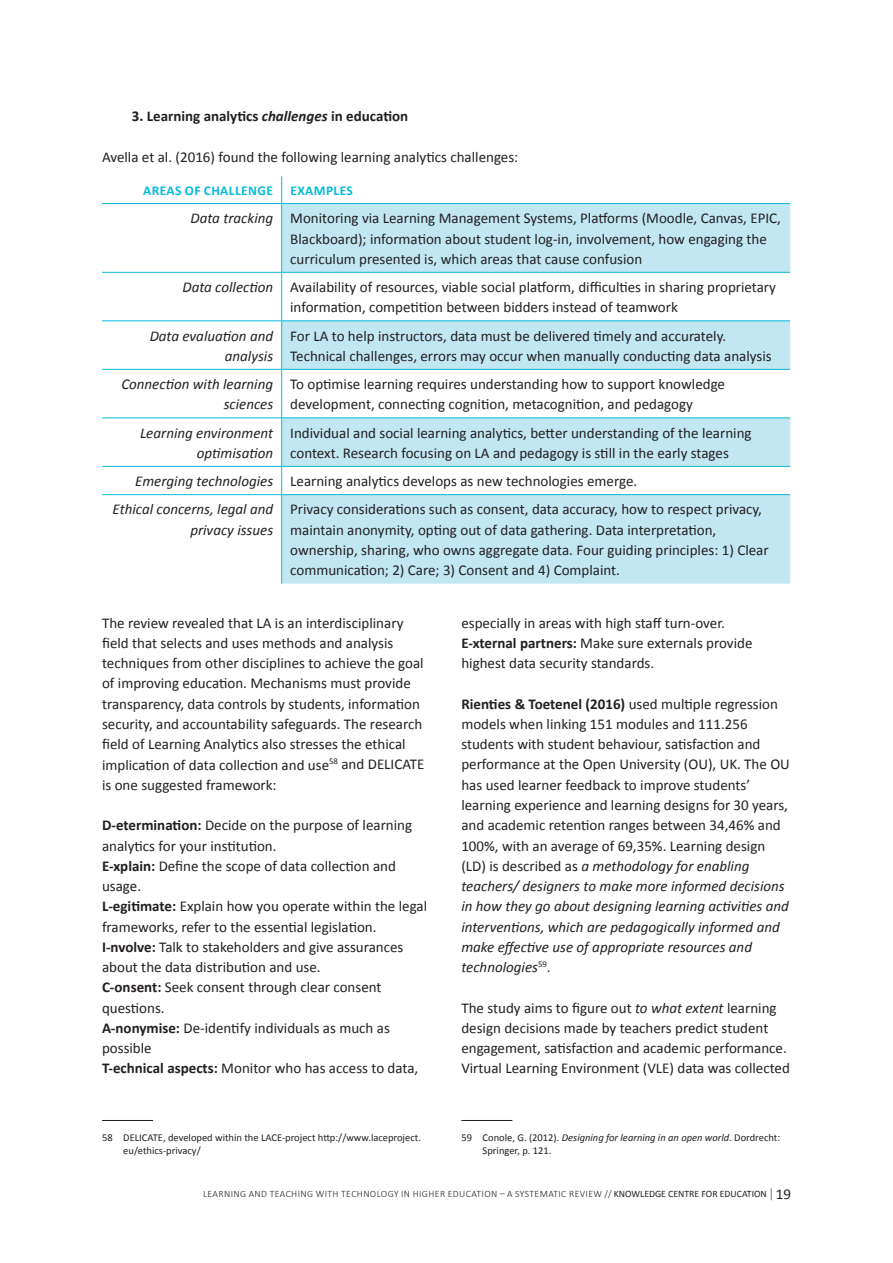
<style>
.page{position:relative;width:893px;height:1263px;background:#fff}
.page>*{position:absolute;margin:0;border:0;box-sizing:border-box;transform-origin:0 0}
.t1{font:15px/20.2px "Calibri";color:#231f20}
.t2{font:italic 15px/20.2px "Calibri";color:#231f20;text-align:right}
.t3{font:700 15px "Calibri";color:#231f20}
.t4{font:700 13.5px "Calibri";letter-spacing:.03em;color:#07bbdb}
.t5{font:10.5px/13.5px "Calibri";color:#231f20}
.t6{font:300 9.75px "Calibri";letter-spacing:.04em;color:#231f20}
.s1{font-style:italic}
.s2{font-weight:700}
.s3{font-weight:400}
.s4{font-size:13.8px}
.s5{font-weight:400;font-size:15px}
</style>
<div class="page">
<svg style="left:102px;top:176px;width:181px;height:320px"></svg>
<svg style="left:282px;top:204px;width:508px;height:380px;fill:#c1e7f3"></svg>
<svg style="left:281px;top:176px;width:1px;height:27px"></svg>
<hr style="left:102px;top:203px;width:180px;height:1px;background:#07bbdb">
<hr style="left:281px;top:204px;width:1px;height:68px;background:#07bbdb">
<hr style="left:282px;top:203px;width:508px;height:1px;background:#07bbdb">
<hr style="left:102px;top:272px;width:180px;height:1px;background:#07bbdb">
<hr style="left:281px;top:273px;width:1px;height:47px;background:#07bbdb">
<hr style="left:282px;top:272px;width:508px;height:1px;background:#07bbdb">
<hr style="left:102px;top:320px;width:180px;height:1px;background:#07bbdb">
<hr style="left:281px;top:321px;width:1px;height:48px;background:#07bbdb">
<hr style="left:282px;top:320px;width:508px;height:1px;background:#07bbdb">
<hr style="left:102px;top:369px;width:180px;height:1px;background:#07bbdb">
<hr style="left:281px;top:370px;width:1px;height:47px;background:#07bbdb">
<hr style="left:282px;top:369px;width:508px;height:1px;background:#07bbdb">
<hr style="left:102px;top:417px;width:180px;height:1px;background:#07bbdb">
<hr style="left:281px;top:418px;width:1px;height:48px;background:#07bbdb">
<hr style="left:282px;top:417px;width:508px;height:1px;background:#07bbdb">
<hr style="left:102px;top:466px;width:180px;height:1px;background:#07bbdb">
<svg style="left:281px;top:467px;width:1px;height:27px"></svg>
<hr style="left:282px;top:466px;width:508px;height:1px;background:#07bbdb">
<hr style="left:102px;top:494px;width:180px;height:1px;background:#07bbdb">
<hr style="left:281px;top:495px;width:1px;height:89px;background:#07bbdb">
<hr style="left:282px;top:494px;width:508px;height:1px;background:#07bbdb">
<hr style="left:102px;top:1120px;width:51px;height:1px;background:#231f20">
<hr style="left:461px;top:1120px;width:51px;height:1px;background:#231f20">
<p class="t3" style="left:132px;top:107px;width:278px">3. Learning analytics <span class="s1">challenges</span> in education</p>
<p class="t1" style="left:102px;top:146px;width:418px">Avella et al. (2016) found the following learning analytics challenges:</p>
<p class="t4" style="left:143px;top:182px;width:131px">AREAS OF CHALLENGE</p>
<p class="t4" style="left:290px;top:182px;width:64px">EXAMPLES</p>
<p class="t1" style="left:290px;top:207px;width:492px;text-indent:-100px"><span class="s1">Data tracking</span> Monitoring via Learning Management Systems, Platforms (Moodle, Canvas, EPIC,<br>Blackboard); information about student log-in, involvement, how engaging the curriculum presented is, which areas that cause confusion</p>
<p class="t1" style="left:290px;top:276px;width:487px;text-indent:-108px"><span class="s1">Data collection</span> Availability of resources, viable social platform, difficulties in sharing proprietary information, competition between bidders instead of teamwork</p>
<p class="t2" style="left:150px;top:325px;width:125px">Data evaluation and analysis</p>
<p class="t1" style="left:290px;top:325px;width:483px">For LA to help instructors, data must be delivered timely and accurately.<br>Technical challenges, errors may occur when manually conducting data analysis</p>
<p class="t2" style="left:121px;top:373px;width:153px">Connection with learning sciences</p>
<p class="t1" style="left:290px;top:373px;width:436px">To optimise learning requires understanding how to support knowledge development, connecting cognition, metacognition, and pedagogy</p>
<p class="t2" style="left:140px;top:422px;width:135px">Learning environment optimisation</p>
<p class="t1" style="left:290px;top:422px;width:463px">Individual and social learning analytics, better understanding of the learning context. Research focusing on LA and pedagogy is still in the early stages</p>
<p class="t1" style="left:113px;top:466px;width:526px;line-height:28.2px;text-indent:23px"><span class="s1">Emerging technologies</span> Learning analytics develops as new technologies emerge.<br><span class="s1">Ethical concerns, legal and</span></p>
<p class="t2" style="left:190px;top:519px;width:84px">privacy issues</p>
<p class="t1" style="left:290px;top:499px;width:480px">Privacy considerations such as consent, data accuracy, how to respect privacy, maintain anonymity, opting out of data gathering. Data interpretation, ownership, sharing, who owns aggregate data. Four guiding principles: 1) Clear communication; 2) Care; 3) Consent and 4) Complaint.</p>
<p class="t1" style="left:102px;top:612px;width:324px">The review revealed that LA is an interdisciplinary field that selects and uses methods and analysis techniques from other disciplines to achieve the goal of improving education. Mechanisms must provide transparency, data controls by students, information security, and accountability safeguards. The research field of Learning Analytics also stresses the ethical implication of data collection and use<sup>58</sup> and DELICATE is one suggested framework:</p>
<p class="t1" style="left:102px;top:814px;width:327px"><span class="s2">D-etermination:</span> Decide on the purpose of learning analytics for your institution.<br><span class="s2">E-xplain:</span> Define the scope of data collection and usage.<br><span class="s2">L-egitimate:</span> Explain how you operate within the legal frameworks, refer to the essential legislation.<br><span class="s2">I-nvolve:</span> Talk to stakeholders and give assurances about the data distribution and use.<br><span class="s2">C-onsent:</span> Seek consent through clear consent questions.<br><span class="s2">A-nonymise:</span> De-identify individuals as much as possible<br><span class="s2">T-echnical aspects:</span> Monitor who has access to data,</p>
<p class="t1" style="left:461px;top:612px;width:293px">especially in areas with high staff turn-over.<br><span class="s2">E-xternal partners:</span> Make sure externals provide highest data security standards.</p>
<p class="t1" style="left:461px;top:693px;width:330px"><span class="s2">Rienties &amp; Toetenel (2016)</span> used multiple regression models when linking 151 modules and 111.256 students with student behaviour, satisfaction and performance at the Open University (OU), UK. The OU has used learner feedback to improve students’ learning experience and learning designs for 30 years, and academic retention ranges between 34,46% and 100%, with an average of 69,35%. Learning design (LD) is described as <span class="s1">a methodology for enabling teachers/ designers to make more informed decisions in how they go about designing learning activities and interventions, which are pedagogically informed and make effective use of appropriate resources and technologies</span><sup>59</sup>.</p>
<p class="t1" style="left:461px;top:997px;width:330px">The study aims to figure out <span class="s1">to what extent</span> learning design decisions made by teachers predict student engagement, satisfaction and academic performance.<br>Virtual Learning Environment (VLE) data was collected</p>
<p class="t5" style="left:123px;top:1130px;width:299px;text-indent:-21px">58 DELICATE, developed within the LACE-project http://www.laceproject. eu/ethics-privacy/</p>
<p class="t5" style="left:483px;top:1130px;width:299px;text-indent:-21px">59 Conole, G. (2012). <span class="s1">Designing for learning in an open world</span>. Dordrecht:<br>Springer, p. 121.</p>
<p class="t6" style="left:203px;top:1188px;width:589px">LEARNING AND TEACHING WITH TECHNOLOGY IN HIGHER EDUCATION – A SYSTEMATIC REVIEW // <span class="s3">KNOWLEDGE CENTRE FOR EDUCATION</span> <span class="s4">|</span> <span class="s5">19</span></p>
</div>
